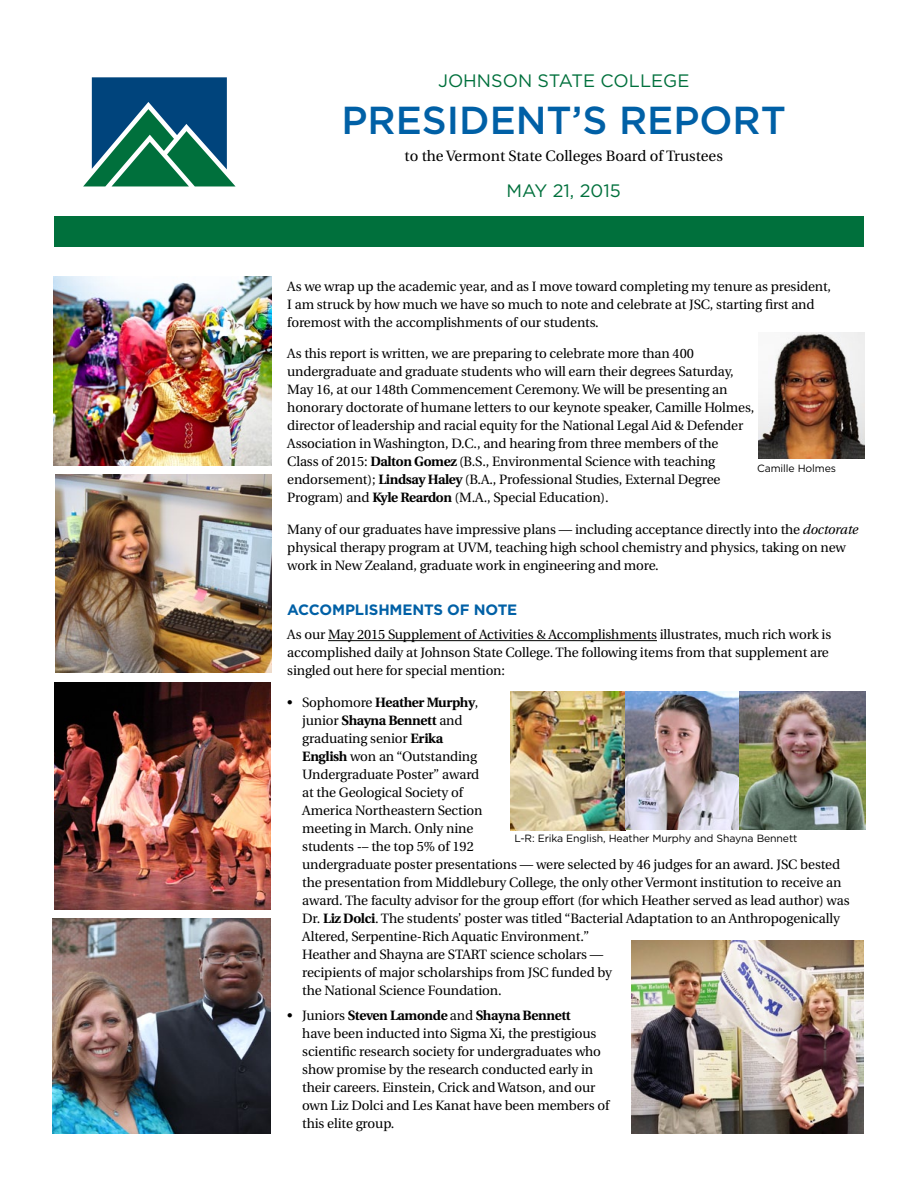
<style>
.page{position:relative;width:918px;height:1188px;background:#fff}
.page>*{position:absolute;margin:0;border:0;box-sizing:border-box;transform-origin:0 0}
.t1{font:500 39px "Gotham";color:#0060a6}
.t2{font:18px "Gotham";color:#00703c}
.t3{font:15px "Utopia";color:#000}
.heading2{font:700 15px "Gotham";letter-spacing:-.01em;color:#0060a6}
.Body_Text{font:13.5px/18px "Utopia";letter-spacing:-.01em;color:#000}
.t4{font:10.5px "Gotham";letter-spacing:-.01em;color:#000}
.s1{font-weight:700}
.s2{font-style:italic}
</style>
<div class="page">
<svg style="left:83px;top:77px;width:152px;height:109px"></svg>
<div style="left:54px;top:216px;width:810px;height:30px;background:#00703c"></div>
<img style="left:53px;top:918px;width:218px;height:215px">
<hr style="left:328px;top:640px;width:329px;height:1px;background:#000">
<img style="left:631px;top:940px;width:233px;height:194px">
<img style="left:511px;top:692px;width:354px;height:138px">
<img style="left:54px;top:682px;width:216px;height:227px">
<img style="left:55px;top:475px;width:216px;height:197px">
<img style="left:54px;top:276px;width:217px;height:189px">
<img style="left:758px;top:333px;width:106px;height:126px">
<p class="t2" style="left:438px;top:70px;width:253px">JOHNSON STATE COLLEGE</p>
<p class="t1" style="left:342px;top:95px;width:446px">PRESIDENT’S REPORT</p>
<p class="t3" style="left:405px;top:148px;width:320px">to the Vermont State Colleges Board of Trustees</p>
<p class="t2" style="left:507px;top:179px;width:116px">MAY 21, 2015</p>
<p class="Body_Text" style="left:287px;top:277px;width:545px">As we wrap up the academic year, and as I move toward completing my tenure as president,<br>I am struck by how much we have so much to note and celebrate at JSC, starting first and foremost with the accomplishments of our students.</p>
<p class="Body_Text" style="left:287px;top:345px;width:468px">As this report is written, we are preparing to celebrate more than 400 undergraduate and graduate students who will earn their degrees Saturday, May 16, at our 148th Commencement Ceremony. We will be presenting an honorary doctorate of humane letters to our keynote speaker, Camille Holmes, director of leadership and racial equity for the National Legal Aid &amp; Defender Association in Washington, D.C., and hearing from three members of the<br>Class of 2015: <span class="s1">Dalton Gomez</span> (B.S., Environmental Science with teaching endorsement); <span class="s1">Lindsay Haley</span> (B.A., Professional Studies, External Degree Program) and <span class="s1">Kyle Reardon</span> (M.A., Special Education).</p>
<p class="Body_Text" style="left:287px;top:520px;width:573px">Many of our graduates have impressive plans — including acceptance directly into the <span class="s2">doctorate </span>physical therapy program at UVM, teaching high school chemistry and physics, taking on new work in New Zealand, graduate work in engineering and more.</p>
<p class="heading2" style="left:287px;top:599px;width:232px">ACCOMPLISHMENTS OF NOTE</p>
<p class="Body_Text" style="left:287px;top:626px;width:546px">As our May 2015 Supplement of Activities &amp; Accomplishments illustrates, much rich work is accomplished daily at Johnson State College. The following items from that supplement are singled out here for special mention:</p>
<p class="Body_Text" style="left:302px;top:693px;width:549px;text-indent:-15px">• Sophomore <span class="s1">Heather Murphy</span>,<br>junior <span class="s1">Shayna Bennett</span> and<br>graduating senior <span class="s1">Erika<br>English</span> won an “Outstanding<br>Undergraduate Poster” award<br>at the Geological Society of<br>America Northeastern Section<br>meeting in March. Only nine<br>students -– the top 5% of 192<br>undergraduate poster presentations — were selected by 46 judges for an award. JSC bested the presentation from Middlebury College, the only other Vermont institution to receive an award. The faculty advisor for the group effort (for which Heather served as lead author) was Dr. <span class="s1">Liz Dolci</span>. The students’ poster was titled “Bacterial Adaptation to an Anthropogenically Altered, Serpentine-Rich Aquatic Environment.”<br>Heather and Shayna are START science scholars —<br>recipients of major scholarships from JSC funded by<br>the National Science Foundation.</p>
<p class="Body_Text" style="left:302px;top:1006px;width:309px;text-indent:-15px">• Juniors <span class="s1">Steven Lamonde</span> and <span class="s1">Shayna Bennett<br></span>have been inducted into Sigma Xi, the prestigious scientific research society for undergraduates who show promise by the research conducted early in their careers. Einstein, Crick and Watson, and our own Liz Dolci and Les Kanat have been members of this elite group.</p>
<p class="t4" style="left:757px;top:461px;width:81px">Camille Holmes</p>
<p class="t4" style="left:514px;top:832px;width:284px">L-R: Erika English, Heather Murphy and Shayna Bennett</p>
</div>
